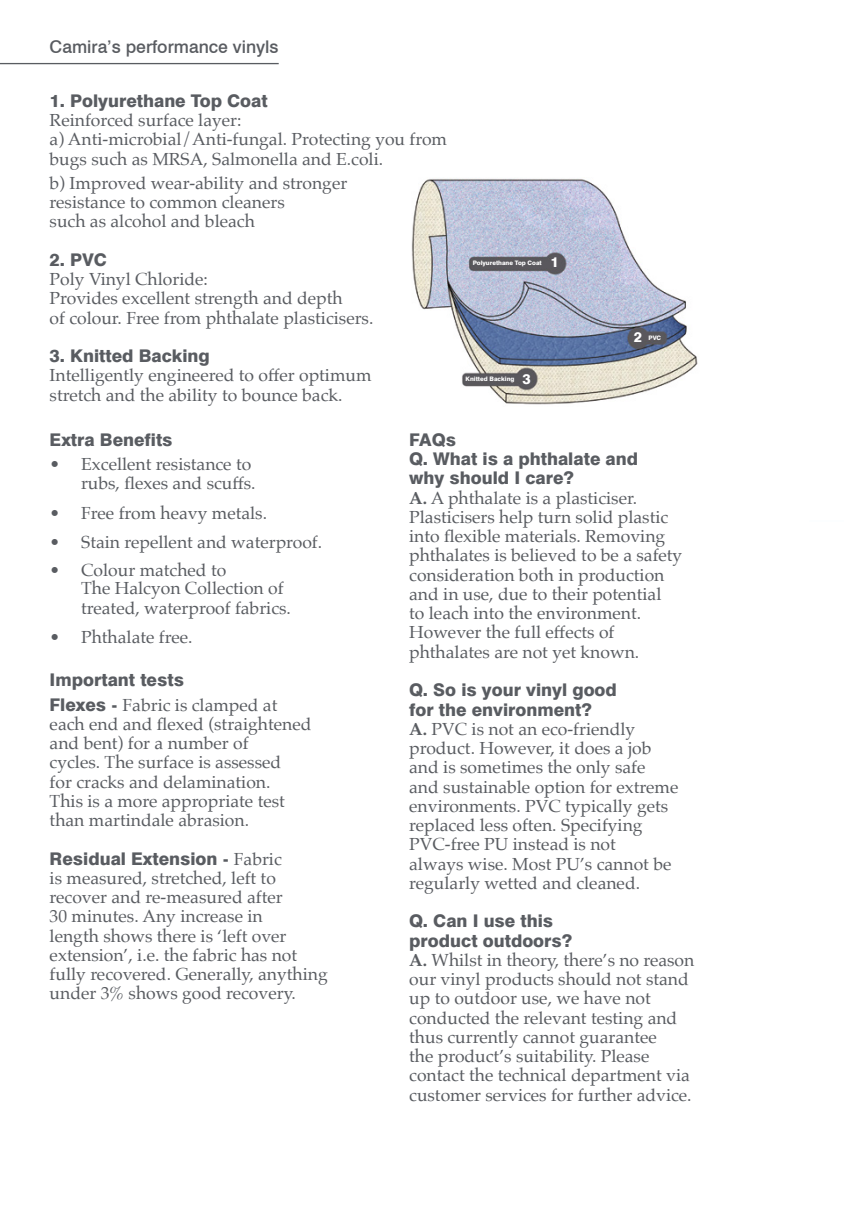
<style>
.page{position:relative;width:844px;height:1216px;background:#fff}
.page>*{position:absolute;margin:0;border:0;box-sizing:border-box;transform-origin:0 0}
.t1{font:17.5px/19.2px "Palatino";color:#595c61}
.t2{font:800 17.5px/19.2px "Swiss 721 BT";color:#595c61}
.t3{font:500 17.5px "Swiss 721 BT";color:#595c61}
.t4{font:800 14px "Swiss 721 BT";color:#fff}
.t5{font:800 6.12px "Swiss 721 BT";color:#fff}
.s1{font-family:"Swiss 721 BT";font-weight:800}
.s2{font-family:"Palatino";font-weight:400}
.s3{font-weight:700}
</style>
<div class="page">
<hr style="left:0;top:63px;width:278px;height:1px;background:#595c61">
<img style="left:411px;top:178px;width:287px;height:227px">
<p class="t3" style="left:50px;top:36px;width:230px">Camira’s performance vinyls</p>
<p class="t2" style="left:50px;top:91px;width:219px">1. Polyurethane Top Coat</p>
<p class="t1" style="left:50px;top:110px;width:399px">Reinforced surface layer:<br>a) Anti-microbial/Anti-fungal. Protecting you from bugs such as MRSA, Salmonella and E.coli.</p>
<p class="t1" style="left:50px;top:173px;width:299px">b) Improved wear-ability and stronger resistance to common cleaners<br>such as alcohol and bleach</p>
<p class="t2" style="left:50px;top:250px;width:59px">2. PVC</p>
<p class="t1" style="left:50px;top:269px;width:325px">Poly Vinyl Chloride:<br>Provides excellent strength and depth<br>of colour. Free from phthalate plasticisers.</p>
<p class="t2" style="left:50px;top:346px;width:162px">3. Knitted Backing</p>
<p class="t1" style="left:50px;top:365px;width:323px">Intelligently engineered to offer optimum stretch and the ability to bounce back.</p>
<p class="t5" style="left:472px;top:259px;width:71px">Polyurethane Top Coat</p>
<p class="t4" style="left:550px;top:254px;width:10px">1</p>
<p class="t5" style="left:465px;top:375px;width:50px">Knitted Backing</p>
<p class="t4" style="left:522px;top:370px;width:10px">3</p>
<p class="t4" style="left:633px;top:328px;width:10px">2</p>
<p class="t5" style="left:648px;top:334px;width:14px">PVC</p>
<p class="t2" style="left:50px;top:430px;width:124px">Extra Benefits</p>
<p class="t1" style="left:50px;top:454px;width:207px;text-align:right">• Excellent resistance to rubs, flexes and scuffs.</p>
<p class="t1" style="left:50px;top:503px;width:219px">• Free from heavy metals.</p>
<p class="t1" style="left:50px;top:532px;width:274px">• Stain repellent and waterproof.</p>
<p class="t1" style="left:81px;top:560px;width:211px;text-indent:-32px">• Colour matched to<br>The Halcyon Collection of treated, waterproof fabrics.</p>
<p class="t1" style="left:50px;top:627px;width:144px">• Phthalate free.</p>
<p class="t2" style="left:50px;top:670px;width:136px">Important tests</p>
<p class="t1" style="left:50px;top:695px;width:263px"><span class="s1">Flexes -</span> Fabric is clamped at each end and flexed (straightened and bent) for a number of<br>cycles. The surface is assessed<br>for cracks and delamination.<br>This is a more appropriate test than martindale abrasion.</p>
<p class="t2" style="left:50px;top:848px;width:234px">Residual Extension - <span class="s2">Fabric</span></p>
<p class="t1" style="left:50px;top:868px;width:279px">is measured, stretched, left to recover and re-measured after<br>30 minutes. Any increase in<br>length shows there is ‘left over extension’, i.e. the fabric has not fully recovered. Generally, anything under 3% shows good recovery.</p>
<p class="t2" style="left:409px;top:430px;width:230px">FAQs<br>Q. What is a phthalate and why should I care?</p>
<p class="t1" style="left:409px;top:488px;width:274px"><span class="s3">A.</span> A phthalate is a plasticiser.<br>Plasticisers help turn solid plastic into flexible materials. Removing phthalates is believed to be a safety consideration both in production and in use, due to their potential<br>to leach into the environment.<br>However the full effects of phthalates are not yet known.</p>
<p class="t2" style="left:409px;top:680px;width:209px">Q. So is your vinyl good for the environment?</p>
<p class="t1" style="left:409px;top:719px;width:271px"><span class="s3">A.</span> PVC is not an eco-friendly product. However, it does a job and is sometimes the only safe and sustainable option for extreme environments. PVC typically gets replaced less often. Specifying<br>PVC-free PU instead is not<br>always wise. Most PU’s cannot be regularly wetted and cleaned.</p>
<p class="t2" style="left:409px;top:911px;width:165px">Q. Can I use this product outdoors?</p>
<p class="t1" style="left:409px;top:950px;width:286px"><span class="s3">A.</span> Whilst in theory, there’s no reason our vinyl products should not stand up to outdoor use, we have not conducted the relevant testing and thus currently cannot guarantee<br>the product’s suitability. Please contact the technical department via customer services for further advice.</p>
</div>
